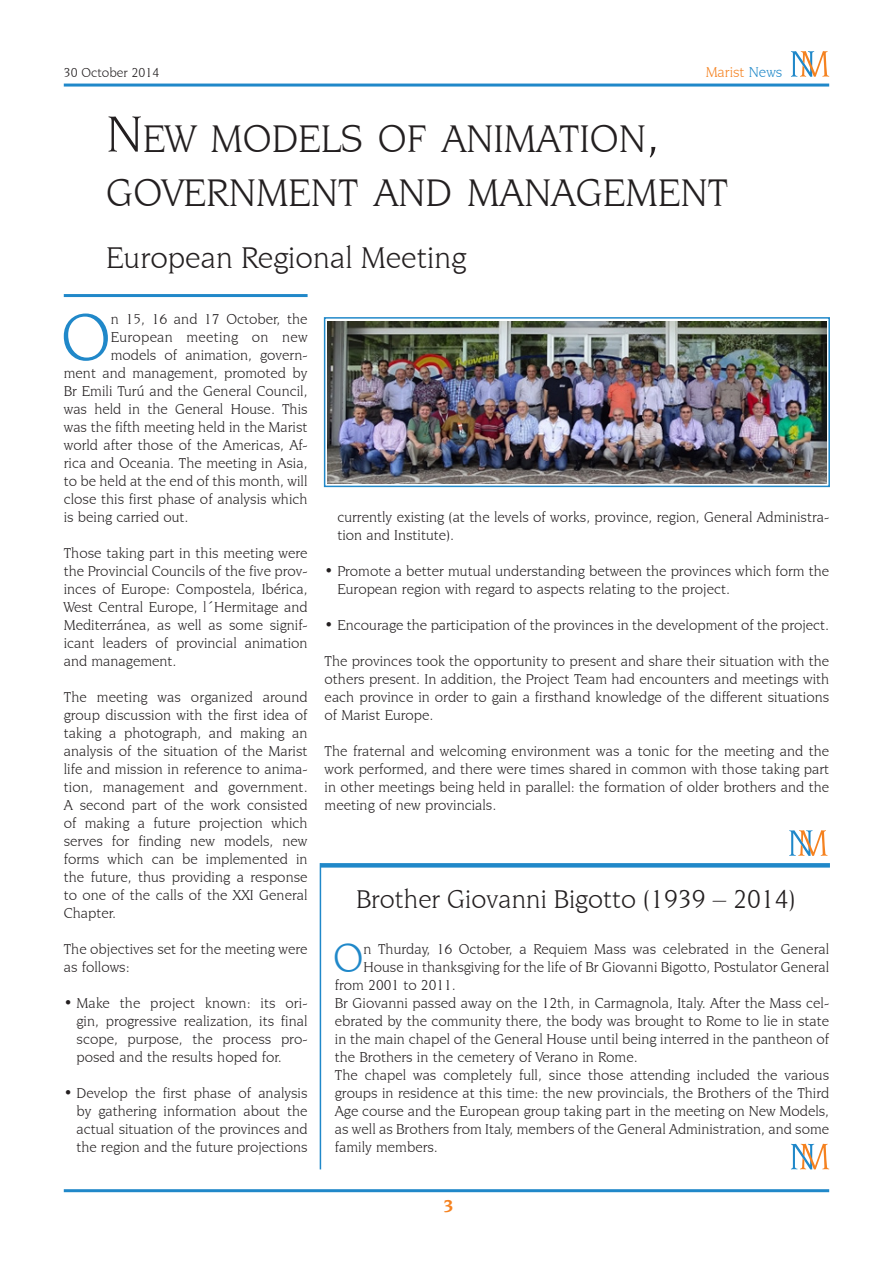
<style>
.page{position:relative;width:893px;height:1263px;background:#fff}
.page>*{position:absolute;margin:0;border:0;box-sizing:border-box;transform-origin:0 0}
.paragrafo4ComMaiuscu{font:70.2px "Novarese IT Cby BT";color:#2088c9}
.paragrafoSemDopo{font:42.6px "Novarese IT Cby BT";color:#2088c9}
.Titolo{font:40.5px "Novarese IT Cby BT";color:#231f20}
.Sottotitolo{font:31.5px "Novarese IT Cby BT";color:#231f20}
.Sottotitolo-2{font:27px "Novarese IT Cby BT";color:#231f20}
.Normale{font:700 18px "Novarese IT Cby BT";color:#f58220}
.paragrafo4{font:15px/18px "Novarese IT Cby BT";color:#231f20;text-align:justify}
.paragrafoSemDopo-2{font:15px/18px "Novarese IT Cby BT";color:#231f20;text-align:justify}
.paragrafo4ComMaiuscu-2{font:15px "Novarese IT Cby BT";color:#231f20}
.Normale-2{font:15px "Novarese IT Cby BT";color:#f58220}
.Normale-3{font:13.5px "Novarese IT Cby BT";color:#231f20}
.s1{color:#2088c9}
.s2{font-size:54px}
</style>
<div class="page">
<hr style="left:64px;top:1189px;width:765px;height:3px;background:#2088c9">
<hr style="left:64px;top:84px;width:765px;height:3px;background:#2088c9">
<svg style="left:791px;top:51px;width:38px;height:26px"></svg>
<hr style="left:64px;top:294px;width:244px;height:3px;background:#2088c9">
<svg style="left:791px;top:1144px;width:38px;height:25px"></svg>
<svg style="left:321px;top:863px;width:509px;height:4px;fill:#2088c9"></svg>
<hr style="left:320px;top:863px;width:1px;height:306px;background:#2088c9">
<img style="left:328px;top:321px;width:498px;height:162px">
<div style="left:324px;top:317px;width:506px;height:170px;border:2px solid #2088c9"></div>
<svg style="left:789px;top:830px;width:38px;height:26px"></svg>
<p class="Normale-3" style="left:64px;top:64px;width:97px">30 October 2014</p>
<p class="Normale-2" style="left:706px;top:63px;width:78px">Marist <span class="s1">News</span></p>
<p class="Titolo" style="left:106px;top:114px;width:555px"><span class="s2">N</span>EW MODELS OF ANIMATION<span class="s2">,</span></p>
<p class="Titolo" style="left:106px;top:168px;width:623px">GOVERNMENT AND MANAGEMENT</p>
<p class="Sottotitolo" style="left:106px;top:239px;width:361px">European Regional Meeting</p>
<p class="paragrafo4ComMaiuscu" style="left:61px;top:295px;width:52px">O</p>
<p class="paragrafo4ComMaiuscu-2" style="left:111px;top:310px;width:198px">n 15, 16 and 17 October, the</p>
<p class="paragrafo4ComMaiuscu-2" style="left:111px;top:328px;width:198px">European meeting on new</p>
<p class="paragrafo4ComMaiuscu-2" style="left:111px;top:346px;width:198px">models of animation, govern-</p>
<p class="paragrafo4ComMaiuscu-2" style="left:64px;top:364px;width:245px">ment and management, promoted by</p>
<p class="paragrafo4ComMaiuscu-2" style="left:64px;top:382px;width:245px">Br Emili Turú and the General Council,</p>
<p class="paragrafo4ComMaiuscu-2" style="left:64px;top:400px;width:245px">was held in the General House. This</p>
<p class="paragrafo4ComMaiuscu-2" style="left:64px;top:418px;width:245px">was the fifth meeting held in the Marist</p>
<p class="paragrafo4ComMaiuscu-2" style="left:64px;top:436px;width:245px">world after those of the Americas, Af-</p>
<p class="paragrafo4ComMaiuscu-2" style="left:64px;top:454px;width:245px">rica and Oceania. The meeting in Asia,</p>
<p class="paragrafo4ComMaiuscu-2" style="left:64px;top:472px;width:245px">to be held at the end of this month, will</p>
<p class="paragrafo4ComMaiuscu-2" style="left:64px;top:490px;width:245px">close this first phase of analysis which</p>
<p class="paragrafo4ComMaiuscu-2" style="left:64px;top:508px;width:126px">is being carried out.</p>
<p class="paragrafo4" style="left:64px;top:544px;width:245px">Those taking part in this meeting were the Provincial Councils of the five prov&shy;inces of Europe: Compostela, Ibérica, West Central Europe, l´Hermitage and Mediterránea, as well as some signif&shy;icant leaders of provincial animation and management.</p>
<p class="paragrafo4" style="left:64px;top:688px;width:245px">The meeting was organized around group discussion with the first idea of taking a photograph, and making an analysis of the situation of the Marist life and mission in reference to anima&shy;tion, management and government.<br>A second part of the work consisted of making a future projection which serves for finding new models, new forms which can be implemented in the future, thus providing a response to one of the calls of the XXI General Chapter.</p>
<p class="paragrafo4" style="left:64px;top:940px;width:245px">The objectives set for the meeting were as follows:</p>
<p class="paragrafo4" style="left:77px;top:994px;width:233px;text-indent:-13px">• Make the project known: its ori&shy;gin, progressive realization, its final scope, purpose, the process pro&shy;posed and the results hoped for.</p>
<p class="paragrafo4" style="left:77px;top:1084px;width:233px;text-indent:-13px">• Develop the first phase of analysis by gathering information about the actual situation of the provinces and the region and the future projections</p>
<p class="paragrafo4" style="left:337px;top:508px;width:493px">currently existing (at the levels of works, province, region, General Administra&shy;tion and Institute).</p>
<p class="paragrafo4" style="left:337px;top:562px;width:493px;text-indent:-13px">• Promote a better mutual understanding between the provinces which form the<br>European region with regard to aspects relating to the project.</p>
<p class="paragrafo4" style="left:325px;top:616px;width:506px">• Encourage the participation of the provinces in the development of the project.</p>
<p class="paragrafo4" style="left:325px;top:652px;width:506px">The provinces took the opportunity to present and share their situation with the others present. In addition, the Project Team had encounters and meetings with each province in order to gain a firsthand knowledge of the different situations of Marist Europe.</p>
<p class="paragrafo4" style="left:325px;top:742px;width:506px">The fraternal and welcoming environment was a tonic for the meeting and the work performed, and there were times shared in common with those taking part in other meetings being held in parallel: the formation of older brothers and the meeting of new provincials.</p>
<p class="Sottotitolo-2" style="left:356px;top:883px;width:441px">Brother Giovanni Bigotto (1939 – 2014)</p>
<p class="paragrafoSemDopo" style="left:333px;top:933px;width:32px">O</p>
<p class="paragrafoSemDopo-2" style="left:363px;top:940px;width:467px">n Thurday, 16 October, a Requiem Mass was celebrated in the General</p>
<p class="paragrafoSemDopo-2" style="left:363px;top:958px;width:467px">House in thanksgiving for the life of Br Giovanni Bigotto, Postulator General</p>
<p class="paragrafoSemDopo-2" style="left:335px;top:976px;width:122px">from 2001 to 2011.</p>
<p class="paragrafoSemDopo-2" style="left:335px;top:994px;width:496px">Br Giovanni passed away on the 12th, in Carmagnola, Italy. After the Mass cel&shy;ebrated by the community there, the body was brought to Rome to lie in state in the main chapel of the General House until being interred in the pantheon of the Brothers in the cemetery of Verano in Rome.</p>
<p class="paragrafo4" style="left:335px;top:1066px;width:496px">The chapel was completely full, since those attending included the various groups in residence at this time: the new provincials, the Brothers of the Third Age course and the European group taking part in the meeting on New Models, as well as Brothers from Italy, members of the General Administration, and some family members.</p>
<p class="Normale" style="left:443px;top:1195px;width:12px">3</p>
</div>
